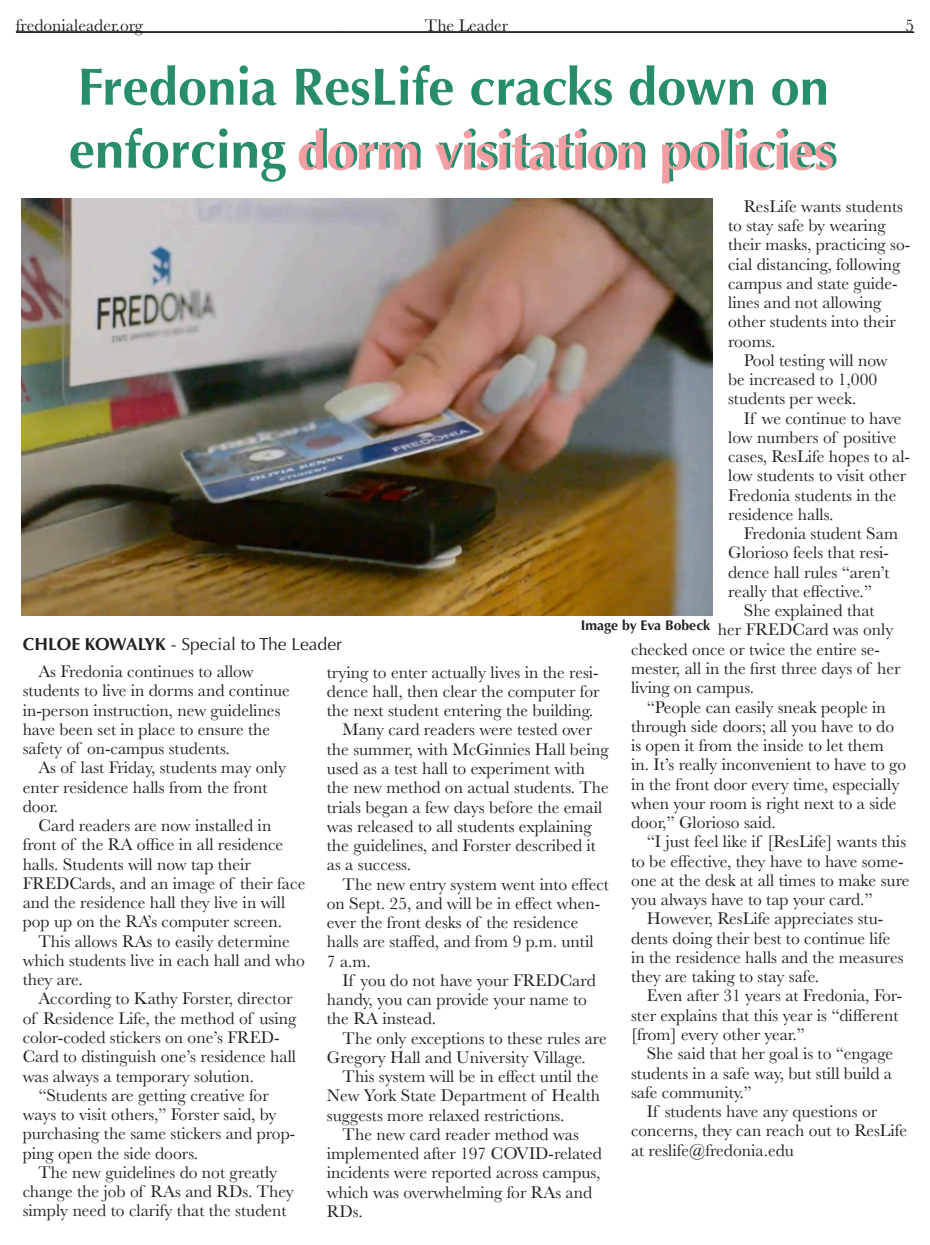
<style>
.page{position:relative;width:930px;height:1245px;background:#fff}
.page>*{position:absolute;margin:0;border:0;box-sizing:border-box;transform-origin:0 0}
.t1{font:700 52.5px/64.9px "Optima";color:#288d6c}
.t2{font:17.5px/19.2px "Baskerville";color:#231f20}
.t3{font:17.5px "Optima";color:#231f20}
.t4{font:700 14px "Optima";color:#231f20}
.s1{color:#f29ea3}
.s2{font-weight:700}
</style>
<div class="page">
<svg style="left:15px;top:31px;width:899px;height:2px"></svg>
<img style="left:21px;top:199px;width:691px;height:416px">
<p class="t2" style="left:16px;top:16px;width:129px">fredonialeader.org</p>
<p class="t2" style="left:425px;top:16px;width:85px">The Leader</p>
<p class="t2" style="left:905px;top:16px;width:10px">5</p>
<p class="t1" style="left:69px;top:55px;width:767px">Fredonia ResLife cracks down on enforcing <span class="s1">dorm visitation policies</span></p>
<p class="t2" style="left:728px;top:197px;width:183px;text-indent:16px">ResLife wants students to stay safe by wearing their masks, practicing so&shy;cial distancing, following campus and state guide&shy;lines and not allowing other students into their rooms.</p>
<p class="t2" style="left:728px;top:351px;width:161px;text-indent:16px">Pool testing will now be increased to 1,000 students per week.</p>
<p class="t2" style="left:728px;top:408px;width:183px;text-indent:16px">If we continue to have low numbers of positive cases, ResLife hopes to al&shy;low students to visit other<br>Fredonia students in the residence halls.</p>
<p class="t2" style="left:728px;top:524px;width:171px;text-indent:16px">Fredonia student Sam<br>Glorioso feels that resi&shy;dence hall rules “aren’t really that effective.”</p>
<p class="t2" style="left:743px;top:601px;width:132px">She explained that</p>
<p class="t2" style="left:717px;top:620px;width:177px">her FREDCard was only</p>
<p class="t2" style="left:631px;top:639px;width:250px">checked once or twice the entire se-</p>
<p class="t2" style="left:631px;top:659px;width:271px">mester, all in the first three days of her</p>
<p class="t2" style="left:631px;top:678px;width:125px">living on campus.</p>
<p class="t2" style="left:631px;top:697px;width:276px;text-indent:16px">“People can easily sneak people in through side doors; all you have to do is open it from the inside to let them in. It’s really inconvenient to have to go in the front door every time, especially when your room is right next to a side door,” Glorioso said.</p>
<p class="t2" style="left:631px;top:832px;width:280px;text-indent:16px">“I just feel like if [ResLife] wants this to be effective, they have to have some&shy;one at the desk at all times to make sure you always have to tap your card.”</p>
<p class="t2" style="left:631px;top:909px;width:274px;text-indent:16px">However, ResLife appreciates stu&shy;dents doing their best to continue life in the residence halls and the measures they are taking to stay safe.</p>
<p class="t2" style="left:631px;top:986px;width:273px;text-indent:16px">Even after 31 years at Fredonia, For&shy;ster explains that this year is “different [from] every other year.”</p>
<p class="t2" style="left:631px;top:1044px;width:264px;text-align:justify;text-indent:16px">She said that her goal is to “engage students in a safe way, but still build a safe community.”</p>
<p class="t2" style="left:631px;top:1101px;width:277px;text-indent:16px">If students have any questions or concerns, they can reach out to ResLife at reslife@fredonia.edu</p>
<p class="t4" style="left:580px;top:617px;width:131px">Image by Eva Bobeck</p>
<p class="t3" style="left:23px;top:634px;width:321px"><span class="s2">CHLOE KOWALYK</span> - Special to The Leader</p>
<p class="t2" style="left:23px;top:662px;width:269px;text-indent:16px">As Fredonia continues to allow students to live in dorms and continue in-person instruction, new guidelines have been set in place to ensure the safety of on-campus students.</p>
<p class="t2" style="left:23px;top:758px;width:265px;text-indent:16px">As of last Friday, students may only enter residence halls from the front door.</p>
<p class="t2" style="left:23px;top:816px;width:284px;text-indent:16px">Card readers are now installed in front of the RA office in all residence halls. Students will now tap their FREDCards, and an image of their face and the residence hall they live in will pop up on the RA’s computer screen.</p>
<p class="t2" style="left:23px;top:931px;width:283px;text-indent:16px">This allows RAs to easily determine which students live in each hall and who they are.</p>
<p class="t2" style="left:23px;top:989px;width:275px;text-indent:16px">According to Kathy Forster, director of Residence Life, the method of using color-coded stickers on one’s FRED-Card to distinguish one’s residence hall was always a temporary solution.</p>
<p class="t2" style="left:23px;top:1085px;width:274px;text-indent:16px">“Students are getting creative for ways to visit others,” Forster said, by purchasing the same stickers and prop&shy;ping open the side doors.</p>
<p class="t2" style="left:23px;top:1162px;width:272px;text-align:center">The new guidelines do not greatly change the job of RAs and RDs. They simply need to clarify that the student</p>
<p class="t2" style="left:327px;top:662px;width:274px;text-align:justify">trying to enter actually lives in the resi&shy;dence hall, then clear the computer for the next student entering the building.</p>
<p class="t2" style="left:327px;top:720px;width:283px;text-indent:16px">Many card readers were tested over the summer, with McGinnies Hall being used as a test hall to experiment with the new method on actual students. The trials began a few days before the email was released to all students explaining the guidelines, and Forster described it as a success.</p>
<p class="t2" style="left:327px;top:874px;width:283px;text-indent:16px">The new entry system went into effect on Sept. 25, and will be in effect when&shy;ever the front desks of the residence halls are staffed, and from 9 p.m. until<br>7 a.m.</p>
<p class="t2" style="left:327px;top:970px;width:270px;text-indent:16px">If you do not have your FREDCard handy, you can provide your name to the RA instead.</p>
<p class="t2" style="left:327px;top:1028px;width:281px;text-indent:16px">The only exceptions to these rules are<br>Gregory Hall and University Village.</p>
<p class="t2" style="left:327px;top:1066px;width:275px;text-align:justify;text-indent:16px">This system will be in effect until the New York State Department of Health suggests more relaxed restrictions.</p>
<p class="t2" style="left:327px;top:1124px;width:276px;text-indent:16px">The new card reader method was implemented after 197 COVID-related incidents were reported across campus, which was overwhelming for RAs and<br>RDs.</p>
</div>
